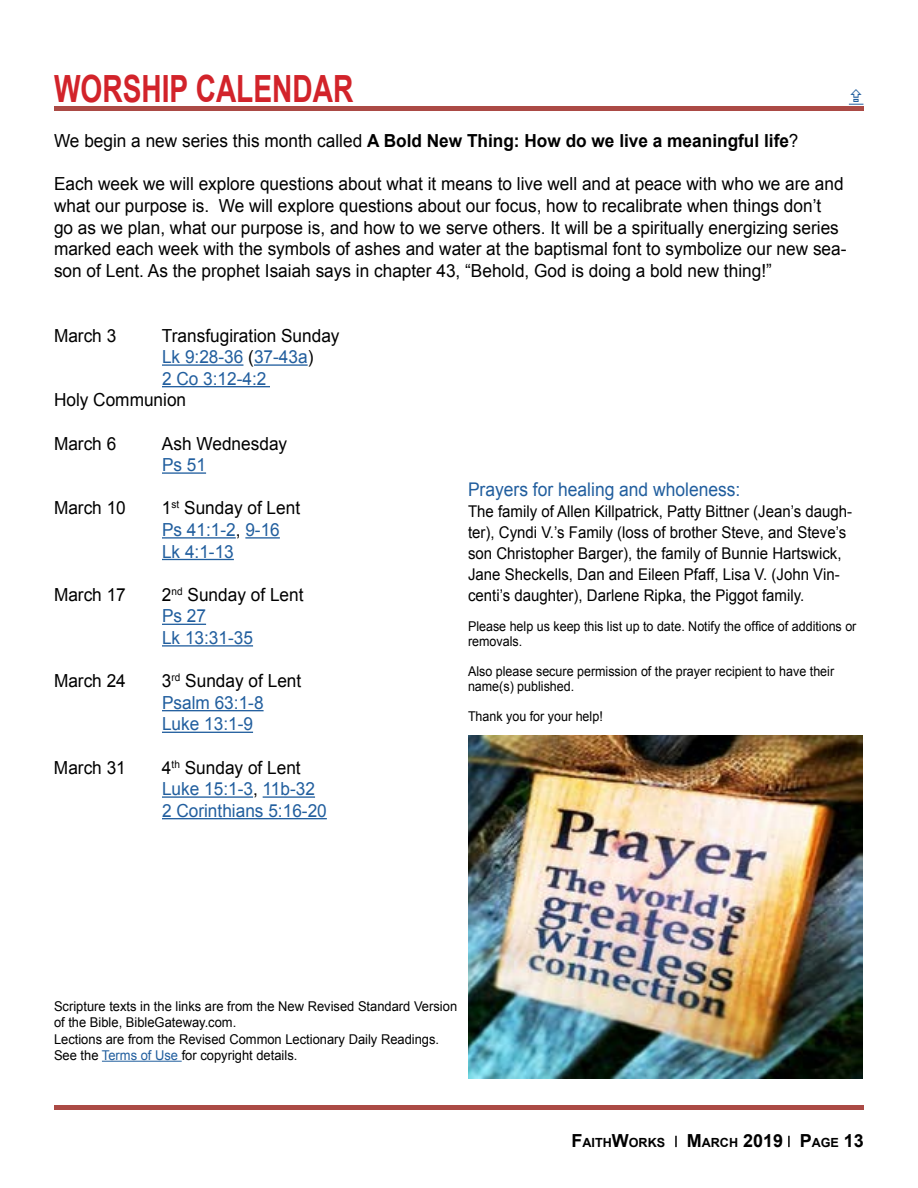
<style>
.page{position:relative;width:918px;height:1188px;background:#fff}
.page>*{position:absolute;margin:0;border:0;box-sizing:border-box;transform-origin:0 0}
.t1{font:700 37.5px "Arial";color:#d2232a;scale:.75 1}
.t2{font:18.9px "Arial";color:#215e9e;scale:.93 1}
.t3{font:18px/21.6px "Arial";color:#000;scale:.96 1}
.t4{font:18px/21.6px "Arial";color:#215e9e;scale:.96 1}
.t5{font:700 18px "Arial";color:#000;scale:.96 1}
.t6{font:16.2px/21px "Arial";color:#000;scale:.93 1}
.t7{font:13.5px/16.2px "Arial";color:#000;scale:.96 1}
.t8{font:13.5px/15px "Arial";color:#000;scale:.93 1}
.t9{font:700 12.6px "Arial";color:#000}
.s1{font-weight:400}
.s2{color:#000}
.s3{color:#215e9e}
.s4{font-size:18px}
</style>
<div class="page">
<svg style="left:675px;top:1136px;width:2px;height:11px"></svg>
<svg style="left:788px;top:1136px;width:2px;height:11px"></svg>
<div style="left:54px;top:106px;width:810px;height:5px;background:#ab4a45"></div>
<div style="left:54px;top:1105px;width:810px;height:5px;background:#ab4a45"></div>
<hr style="left:162px;top:364px;width:81px;height:2px;background:#215e9e">
<hr style="left:254px;top:364px;width:54px;height:2px;background:#215e9e">
<hr style="left:162px;top:386px;width:108px;height:1px;background:#215e9e">
<hr style="left:162px;top:472px;width:44px;height:2px;background:#215e9e">
<hr style="left:162px;top:537px;width:74px;height:2px;background:#215e9e">
<hr style="left:245px;top:537px;width:35px;height:2px;background:#215e9e">
<hr style="left:162px;top:559px;width:72px;height:1px;background:#215e9e">
<hr style="left:162px;top:624px;width:44px;height:1px;background:#215e9e">
<hr style="left:162px;top:645px;width:91px;height:2px;background:#215e9e">
<hr style="left:162px;top:710px;width:102px;height:1px;background:#215e9e">
<hr style="left:162px;top:732px;width:91px;height:1px;background:#215e9e">
<hr style="left:162px;top:796px;width:91px;height:2px;background:#215e9e">
<hr style="left:263px;top:796px;width:52px;height:2px;background:#215e9e">
<hr style="left:162px;top:818px;width:165px;height:1px;background:#215e9e">
<hr style="left:102px;top:1061px;width:80px;height:1px;background:#215e9e">
<img style="left:468px;top:735px;width:394px;height:343px">
<svg style="left:849px;top:103px;width:14px;height:2px"></svg>
<h1 class="t1" style="left:54px;top:64px;width:401px">worship calendar</h1>
<p class="t5" style="left:54px;top:129px;width:777px"><span class="s1">We begin a new series this month called</span> A Bold New Thing: How do we live a meaningful life<span class="s1">?</span></p>
<p class="t3" style="left:54px;top:173px;width:827px">Each week we will explore questions about what it means to live well and at peace with who we are and what our purpose is. We will explore questions about our focus, how to recalibrate when things don’t<br>go as we plan, what our purpose is, and how to we serve others. It will be a spiritually energizing series marked each week with the symbols of ashes and water at the baptismal font to symbolize our new sea&shy;son of Lent. As the prophet Isaiah says in chapter 43, “Behold, God is doing a bold new thing!”</p>
<p class="t3" style="left:54px;top:325px;width:66px">March 3</p>
<p class="t4" style="left:162px;top:325px;width:187px"><span class="s2">Transfugiration Sunday<br></span>Lk 9:28-36 <span class="s2">(</span>37-43a<span class="s2">)<br></span>2 Co 3:12-4:2</p>
<p class="t3" style="left:54px;top:389px;width:139px">Holy Communion</p>
<p class="t3" style="left:54px;top:433px;width:66px">March 6</p>
<p class="t3" style="left:162px;top:433px;width:132px">Ash Wednesday</p>
<p class="t4" style="left:162px;top:454px;width:47px">Ps 51</p>
<p class="t3" style="left:54px;top:497px;width:76px">March 10</p>
<p class="t4" style="left:162px;top:497px;width:145px"><span class="s2">1</span><sup>st</sup> <span class="s2">Sunday of Lent<br></span>Ps 41:1-2<span class="s2">,</span> 9-16<br>Lk 4:1-13</p>
<p class="t3" style="left:54px;top:584px;width:76px">March 17</p>
<p class="t4" style="left:162px;top:584px;width:149px"><span class="s2">2</span><sup>nd</sup> <span class="s2">Sunday of Lent<br></span>Ps 27<br>Lk 13:31-35</p>
<p class="t3" style="left:54px;top:670px;width:76px">March 24</p>
<p class="t4" style="left:162px;top:670px;width:147px"><span class="s2">3</span><sup>rd</sup> <span class="s2">Sunday of Lent<br></span>Psalm 63:1-8<br>Luke 13:1-9</p>
<p class="t3" style="left:54px;top:757px;width:76px">March 31</p>
<p class="t4" style="left:162px;top:757px;width:173px"><span class="s2">4</span><sup>th</sup> <span class="s2">Sunday of Lent<br></span>Luke 15:1-3<span class="s2">,</span> 11b-32<br>2 Corinthians 5:16-20</p>
<p class="t2" style="left:468px;top:477px;width:294px">Prayers for healing and wholeness:</p>
<p class="t6" style="left:468px;top:501px;width:415px">The family of Allen Killpatrick, Patty Bittner (Jean’s daugh&shy;ter), Cyndi V.’s Family (loss of brother Steve, and Steve’s son Christopher Barger), the family of Bunnie Hartswick, Jane Sheckells, Dan and Eileen Pfaff, Lisa V. (John Vin&shy;centi’s daughter), Darlene Ripka, the Piggot family.</p>
<p class="t8" style="left:468px;top:619px;width:419px">Please help us keep this list up to date. Notify the office of additions or removals.</p>
<p class="t8" style="left:468px;top:664px;width:395px">Also please secure permission of the prayer recipient to have their name(s) published.</p>
<p class="t8" style="left:468px;top:709px;width:146px">Thank you for your help!</p>
<p class="t7" style="left:54px;top:998px;width:422px">Scripture texts in the links are from the New Revised Standard Version of the Bible, BibleGateway.com.<br>Lections are from the Revised Common Lectionary Daily Readings.<br>See the <span class="s3">Terms of Use</span> for copyright details.</p>
<p class="t9" style="left:571px;top:1134px;width:294px"><span class="s4">F</span>AITH<span class="s4">W</span>ORKS <span class="s4">M</span>ARCH <span class="s4">2019 P</span>AGE <span class="s4">13</span></p>
</div>
